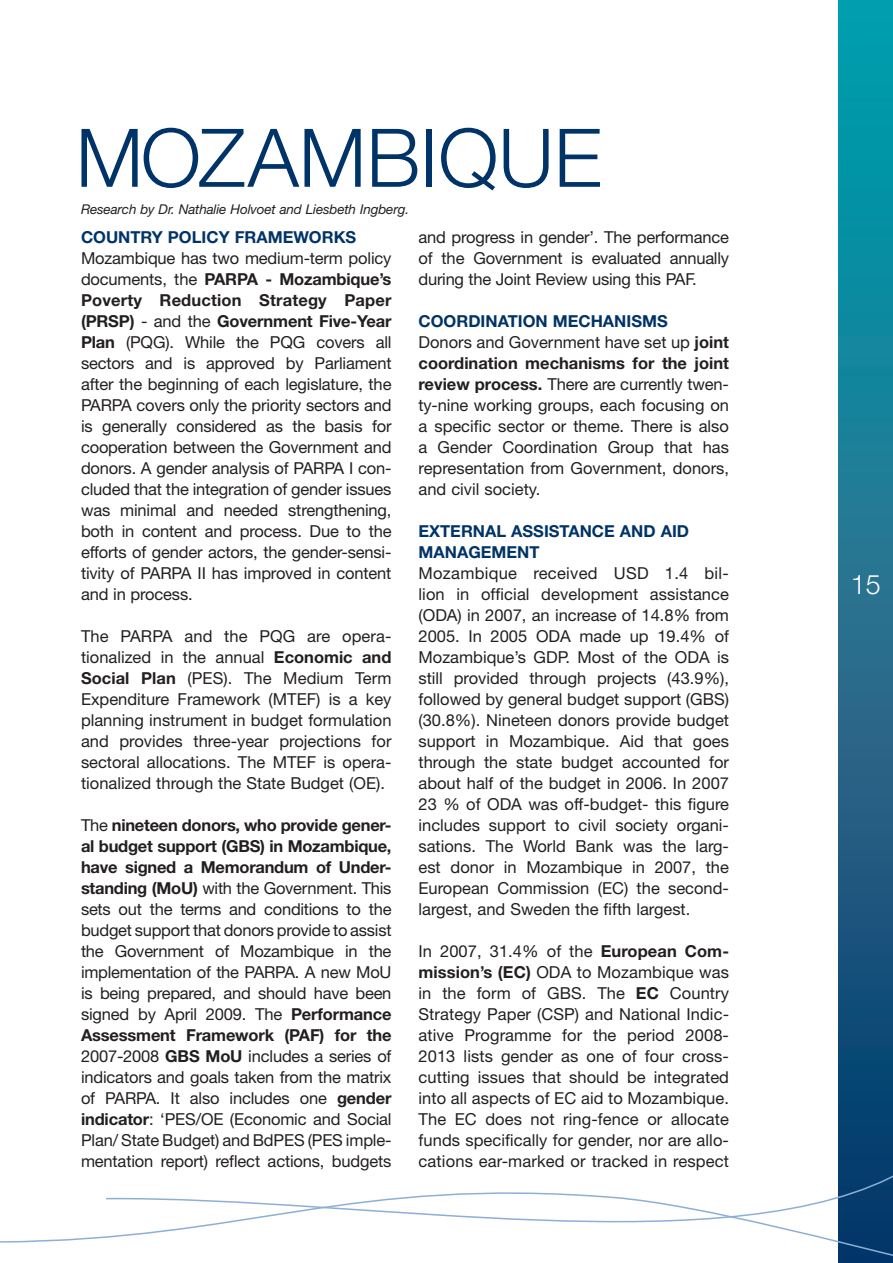
<style>
.page{position:relative;width:893px;height:1263px;background:#fff}
.page>*{position:absolute;margin:0;border:0;box-sizing:border-box;transform-origin:0 0}
.t1{font:300 81px "Helvetica Neue";color:#003367}
.t2{font:300 27px "Helvetica Neue";color:#fff}
.t3{font:16.5px/21px "Helvetica Neue";color:#231f20;text-align:justify}
.t4{font:700 16.5px/21px "Helvetica Neue";color:#003367}
.t5{font:italic 13.5px "Helvetica Neue";letter-spacing:-.01em;color:#231f20}
.s1{font-weight:700}
.s2{font-weight:700;color:#003367}
</style>
<div class="page">
<svg style="left:839px;top:0;width:54px;height:1167px;background:#15718f"></svg>
<svg style="left:104px;top:1167px;width:789px;height:96px"></svg>
<h1 class="t1" style="left:76px;top:108px;width:528px">MOZAMBIQUE</h1>
<p class="t5" style="left:81px;top:201px;width:330px">Research by Dr. Nathalie Holvoet and Liesbeth Ingberg.</p>
<p class="t4" style="left:81px;top:226px;width:277px">COUNTRY POLICY FRAMEWORKS</p>
<p class="t3" style="left:81px;top:247px;width:312px">Mozambique has two medium-term policy documents, the <span class="s1">PARPA - Mozambique’s Poverty Reduction Strategy Paper (PRSP)</span> - and the <span class="s1">Government Five-Year Plan</span> (PQG). While the PQG covers all sectors and is approved by Parliament after the beginning of each legislature, the PARPA covers only the priority sectors and is generally considered as the basis for cooperation between the Government and donors. A gender analysis of PARPA I con&shy;cluded that the integration of gender issues was minimal and needed strengthening, both in content and process. Due to the efforts of gender actors, the gender-sensi&shy;tivity of PARPA II has improved in content and in process.</p>
<p class="t3" style="left:81px;top:625px;width:312px">The PARPA and the PQG are opera&shy;tionalized in the annual <span class="s1">Economic and Social Plan</span> (PES). The Medium Term Expenditure Framework (MTEF) is a key planning instrument in budget formulation and provides three-year projections for sectoral allocations. The MTEF is opera&shy;tionalized through the State Budget (OE).</p>
<p class="t3" style="left:81px;top:814px;width:312px">The <span class="s1">nineteen donors, who provide gener&shy;al budget support (GBS) in Mozambique, have signed a Memorandum of Under&shy;standing (MoU)</span> with the Government. This sets out the terms and conditions to the budget support that donors provide to assist the Government of Mozambique in the implementation of the PARPA. A new MoU is being prepared, and should have been signed by April 2009. The <span class="s1">Performance Assessment Framework (PAF) for the </span>2007-2008 <span class="s1">GBS MoU</span> includes a series of indicators and goals taken from the matrix of PARPA. It also includes one <span class="s1">gender indicator</span>: ‘PES/OE (Economic and Social Plan/ State Budget) and BdPES (PES imple&shy;mentation report) reflect actions, budgets</p>
<p class="t3" style="left:419px;top:226px;width:312px">and progress in gender’. The performance of the Government is evaluated annually during the Joint Review using this PAF.</p>
<p class="t3" style="left:418px;top:310px;width:312px;text-align:left"><span class="s2">COORDINATION MECHANISMS<br></span>Donors and Government have set up <span class="s1">joint coordination mechanisms for the joint review process.</span> There are currently twen&shy;ty-nine working groups, each focusing on a specific sector or theme. There is also a Gender Coordination Group that has representation from Government, donors, and civil society.</p>
<p class="t4" style="left:418px;top:520px;width:272px">EXTERNAL ASSISTANCE AND AID<br>MANAGEMENT</p>
<p class="t3" style="left:418px;top:562px;width:312px">Mozambique received USD 1.4 bil&shy;lion in official development assistance (ODA) in 2007, an increase of 14.8% from 2005. In 2005 ODA made up 19.4% of Mozambique’s GDP. Most of the ODA is still provided through projects (43.9%), followed by general budget support (GBS) (30.8%). Nineteen donors provide budget support in Mozambique. Aid that goes through the state budget accounted for about half of the budget in 2006. In 2007<br>23 % of ODA was off-budget- this figure includes support to civil society organi&shy;sations. The World Bank was the larg&shy;est donor in Mozambique in 2007, the European Commission (EC) the second&shy;largest, and Sweden the fifth largest.</p>
<p class="t3" style="left:418px;top:940px;width:312px">In 2007, 31.4% of the <span class="s1">European Com&shy;mission’s (EC)</span> ODA to Mozambique was in the form of GBS. The <span class="s1">EC</span> Country Strategy Paper (CSP) and National Indic&shy;ative Programme for the period 2008- 2013 lists gender as one of four cross&shy;cutting issues that should be integrated into all aspects of EC aid to Mozambique.<br>The EC does not ring-fence or allocate funds specifically for gender, nor are allo&shy;cations ear-marked or tracked in respect</p>
<h2 class="t2" style="left:851px;top:568px;width:32px">15</h2>
</div>
